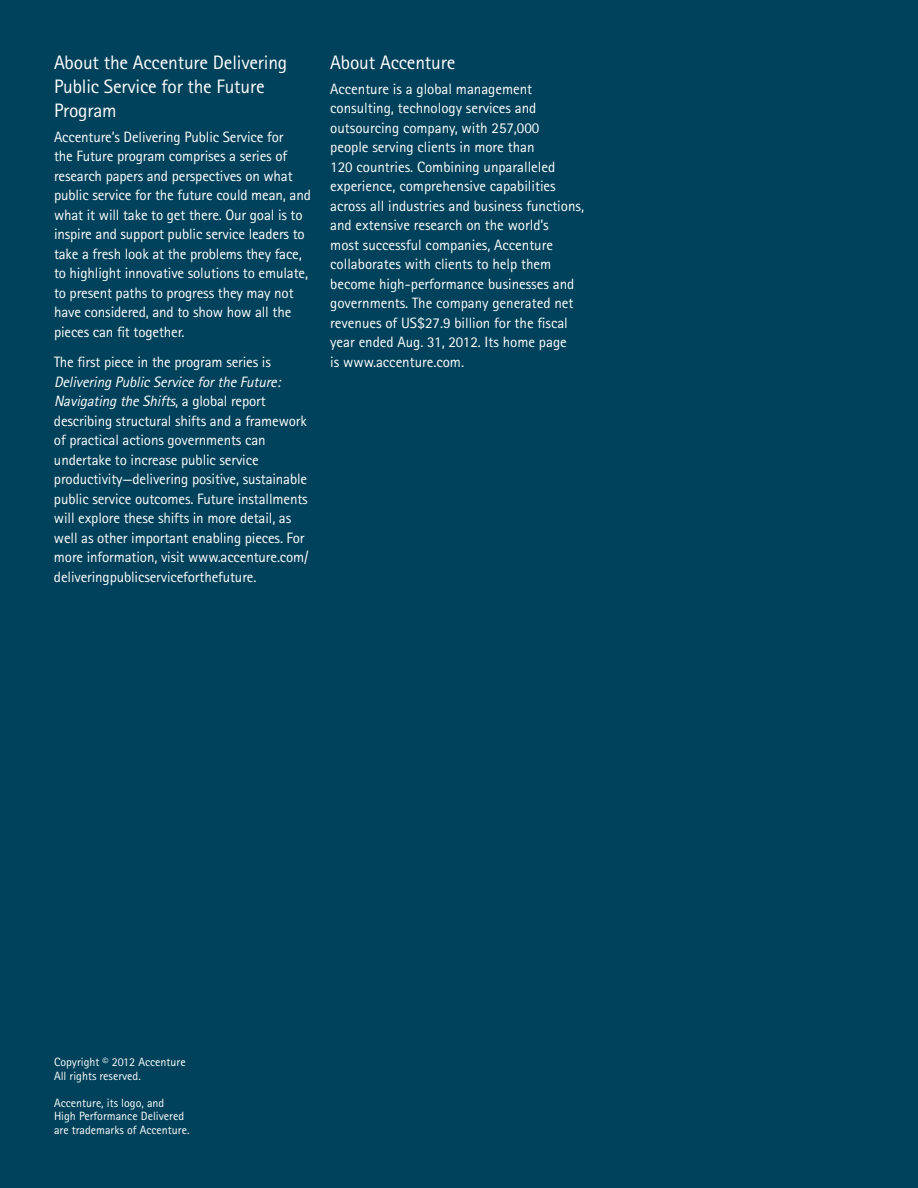
<style>
.page{position:relative;width:918px;height:1188px;background:#00425b}
.page>*{position:absolute;margin:0;border:0;box-sizing:border-box;transform-origin:0 0}
.t1{font:19.5px/24px "Agfa Rotis Sans Serif";letter-spacing:-.01em;color:#fff}
.t2{font:15px/19.5px "Agfa Rotis Sans Serif";letter-spacing:-.01em;color:#fff}
.t3{font:12px/13.5px "Agfa Rotis Sans Serif";color:#fff}
.s1{font-style:italic}
</style>
<div class="page">
<h1 class="t1" style="left:54px;top:50px;width:235px">About the Accenture Delivering<br>Public Service for the Future<br>Program</h1>
<p class="t2" style="left:54px;top:127px;width:258px">Accenture’s Delivering Public Service for<br>the Future program comprises a series of research papers and perspectives on what public service for the future could mean, and what it will take to get there. Our goal is to inspire and support public service leaders to take a fresh look at the problems they face, to highlight innovative solutions to emulate, to present paths to progress they may not have considered, and to show how all the pieces can fit together.</p>
<p class="t2" style="left:54px;top:352px;width:218px">The first piece in the program series is</p>
<p class="t2" style="left:54px;top:372px;width:256px"><span class="s1">Delivering PublicServicefortheFuture:<br>Navigating theShifts</span>, a g l o b a l r e p o rt describing structural shifts and a framework of practical actions governments can undertake to increase public service productivity—delivering positive, sustainable public service outcomes. Future installments will explore these shifts in more detail, as well as other important enabling pieces. For more information, visit www.accenture.com/ deliveringpublicserviceforthefuture.</p>
<h1 class="t1" style="left:330px;top:50px;width:127px">About Accenture</h1>
<p class="t2" style="left:330px;top:79px;width:255px">Accenture is a global management consulting, technology services and outsourcing company, with 257,000<br>people serving clients in more than<br>120 countries. Combining unparalleled experience, comprehensive capabilities across all industries and business functions, and extensive research on the world’s<br>most successful companies, Accenture collaborates with clients to help them become high-performance businesses and governments. The company generated net revenues of US$27.9 billion for the fiscal year ended Aug. 31, 2012. Its home page<br>is www.accenture.com.</p>
<p class="t3" style="left:54px;top:1055px;width:133px">Copyright © 2012 Accenture<br>All rights reserved.</p>
<p class="t3" style="left:54px;top:1096px;width:137px">Accenture, its logo, and<br>High Performance Delivered are trademarks of Accenture.</p>
</div>
